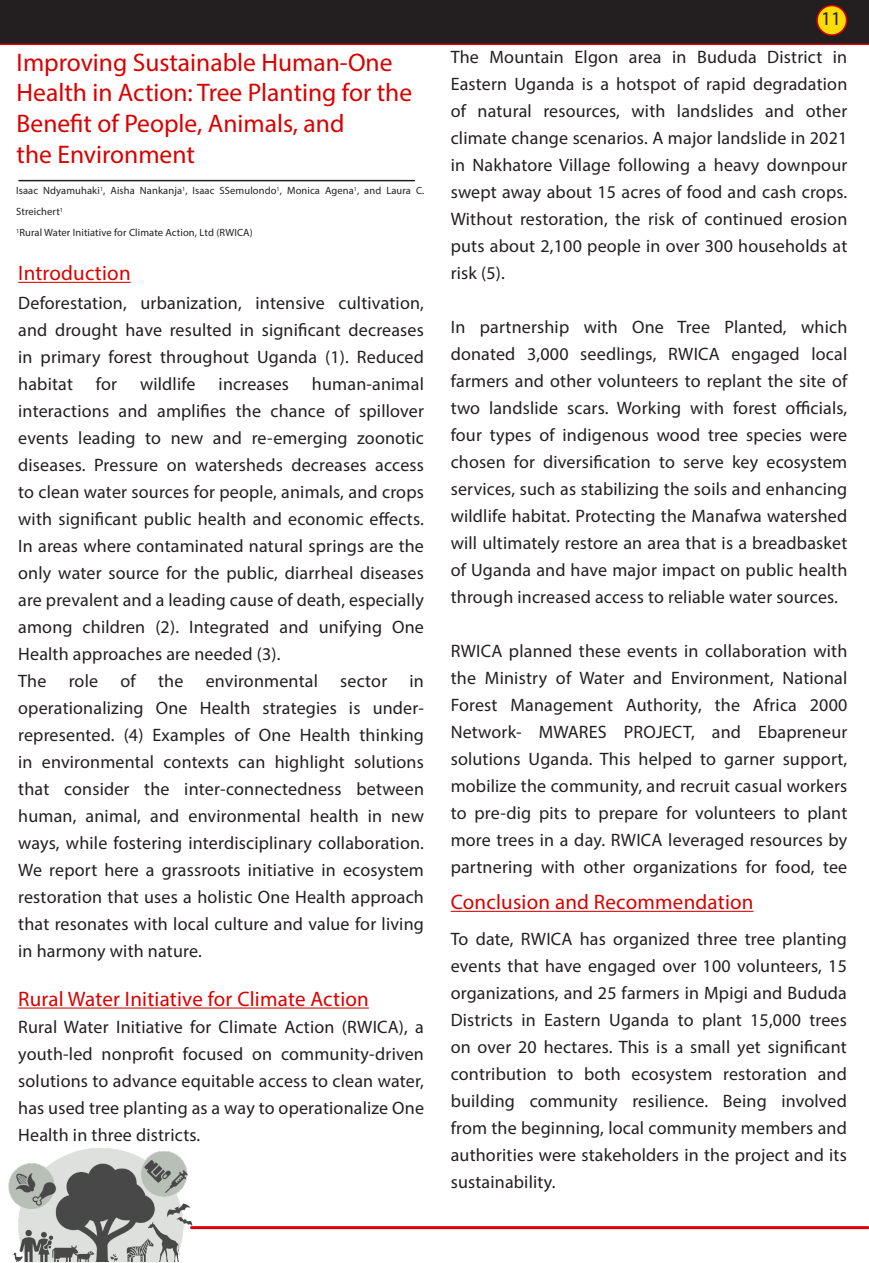
<style>
.page{position:relative;width:869px;height:1263px;background:#fff}
.page>*{position:absolute;margin:0;border:0;box-sizing:border-box;transform-origin:0 0}
.t1{font:25.5px/30.6px "Myriad Pro";color:#d90000}
.Title_Style{font:21px "Myriad Pro";letter-spacing:.01em;color:#d90000}
.t2{font:19.5px "Myriad Pro";color:#231f20}
.t3{font:18px/27px "Myriad Pro";letter-spacing:.01em;color:#231f20;text-align:justify}
.t4{font:10.5px/21px "Myriad Pro";letter-spacing:.01em;color:#231f20}
</style>
<div class="page">
<div style="left:0;top:0;width:868px;height:46px;background:#231f20"></div>
<div style="left:817px;top:6px;width:29px;height:29px;background:#fcdc04;border-radius:50%"></div>
<div style="left:816px;top:5px;width:31px;height:31px;border:2px solid #d90000;border-radius:50%"></div>
<hr style="left:191px;top:1226px;width:677px;height:3px;background:#d90000">
<img style="left:8px;top:1148px;width:189px;height:114px">
<hr style="left:19px;top:180px;width:395px;height:1px;background:#231f20">
<hr style="left:18px;top:282px;width:113px;height:1px;background:#d90000">
<hr style="left:18px;top:1007px;width:351px;height:1px;background:#d90000">
<hr style="left:450px;top:911px;width:303px;height:1px;background:#d90000">
<p class="t1" style="left:17px;top:47px;width:397px">Improving Sustainable Human-One<br>Health in Action: Tree Planting for the<br>Benefit of People, Animals, and</p>
<p class="t1" style="left:17px;top:138px;width:180px">the Environment</p>
<p class="t4" style="left:16px;top:180px;width:410px">Isaac Ndyamuhaki<sup>1</sup>, Aisha Nankanja<sup>1</sup>, Isaac SSemulondo<sup>1</sup>, Monica Agena<sup>1</sup>, and Laura C.<br>Streichert<sup>1</sup></p>
<p class="t4" style="left:16px;top:222px;width:238px"><sup>1</sup>Rural Water Initiative for Climate Action, Ltd (RWICA)</p>
<p class="Title_Style" style="left:18px;top:260px;width:114px">Introduction</p>
<p class="t3" style="left:18px;top:289px;width:407px">Deforestation, urbanization, intensive cultivation, and drought have resulted in significant decreases in primary forest throughout Uganda (1). Reduced habitat</p>
<p class="t3" style="left:96px;top:370px;width:23px">for</p>
<p class="t3" style="left:140px;top:370px;width:57px">wildlife</p>
<p class="t3" style="left:219px;top:370px;width:72px">increases</p>
<p class="t3" style="left:18px;top:370px;width:407px;text-indent:294px">human-animal interactions and amplifies the chance of spillover events leading to new and re-emerging zoonotic diseases. Pressure on watersheds decreases access to clean water sources for people, animals, and crops with significant public health and economic effects.<br>In areas where contaminated natural springs are the only water source for the public, diarrheal diseases are prevalent and a leading cause of death, especially among children (2). Integrated and unifying One Health approaches are needed (3).</p>
<p class="t3" style="left:18px;top:667px;width:407px">The role of the environmental sector in operationalizing One Health strategies is under&shy;represented. (4) Examples of One Health thinking in environmental contexts can highlight solutions that consider the inter-connectedness between human, animal, and environmental health in new ways, while fostering interdisciplinary collaboration.<br>We report here a grassroots initiative in ecosystem restoration that uses a holistic One Health approach that resonates with local culture and value for living in harmony with nature.</p>
<p class="Title_Style" style="left:18px;top:986px;width:352px">Rural Water Initiative for Climate Action</p>
<p class="t3" style="left:18px;top:1013px;width:407px">Rural Water Initiative for Climate Action (RWICA), a youth-led nonprofit focused on community-driven solutions to advance equitable access to clean water, has used tree planting as a way to operationalize One Health in three districts.</p>
<p class="t2" style="left:821px;top:6px;width:22px">11</p>
<p class="t3" style="left:450px;top:43px;width:398px">The Mountain Elgon area in Bududa District in Eastern Uganda is a hotspot of rapid degradation of natural resources, with landslides and other climate change scenarios. A major landslide in 2021 in Nakhatore Village following a heavy downpour swept away about 15 acres of food and cash crops.<br>Without restoration, the risk of continued erosion puts about 2,100 people in over 300 households at risk (5).</p>
<p class="t3" style="left:450px;top:313px;width:398px">In partnership with One Tree Planted, which donated 3,000 seedlings, RWICA engaged local farmers and other volunteers to replant the site of two landslide scars. Working with forest officials, four types of indigenous wood tree species were chosen for diversification to serve key ecosystem services, such as stabilizing the soils and enhancing wildlife habitat. Protecting the Manafwa watershed will ultimately restore an area that is a breadbasket of Uganda and have major impact on public health through increased access to reliable water sources.</p>
<p class="t3" style="left:450px;top:637px;width:398px">RWICA planned these events in collaboration with the Ministry of Water and Environment, National Forest Management Authority, the Africa 2000<br>Network- MWARES PROJECT, and Ebapreneur solutions Uganda. This helped to garner support, mobilize the community, and recruit casual workers to pre-dig pits to prepare for volunteers to plant more trees in a day. RWICA leveraged resources by partnering with other organizations for food, tee</p>
<p class="Title_Style" style="left:450px;top:889px;width:304px">Conclusion and Recommendation</p>
<p class="t3" style="left:450px;top:925px;width:398px">To date, RWICA has organized three tree planting events that have engaged over 100 volunteers, 15 organizations, and 25 farmers in Mpigi and Bududa Districts in Eastern Uganda to plant 15,000 trees on over 20 hectares. This is a small yet significant contribution to both ecosystem restoration and building community resilience. Being involved from the beginning, local community members and authorities were stakeholders in the project and its sustainability.</p>
</div>
